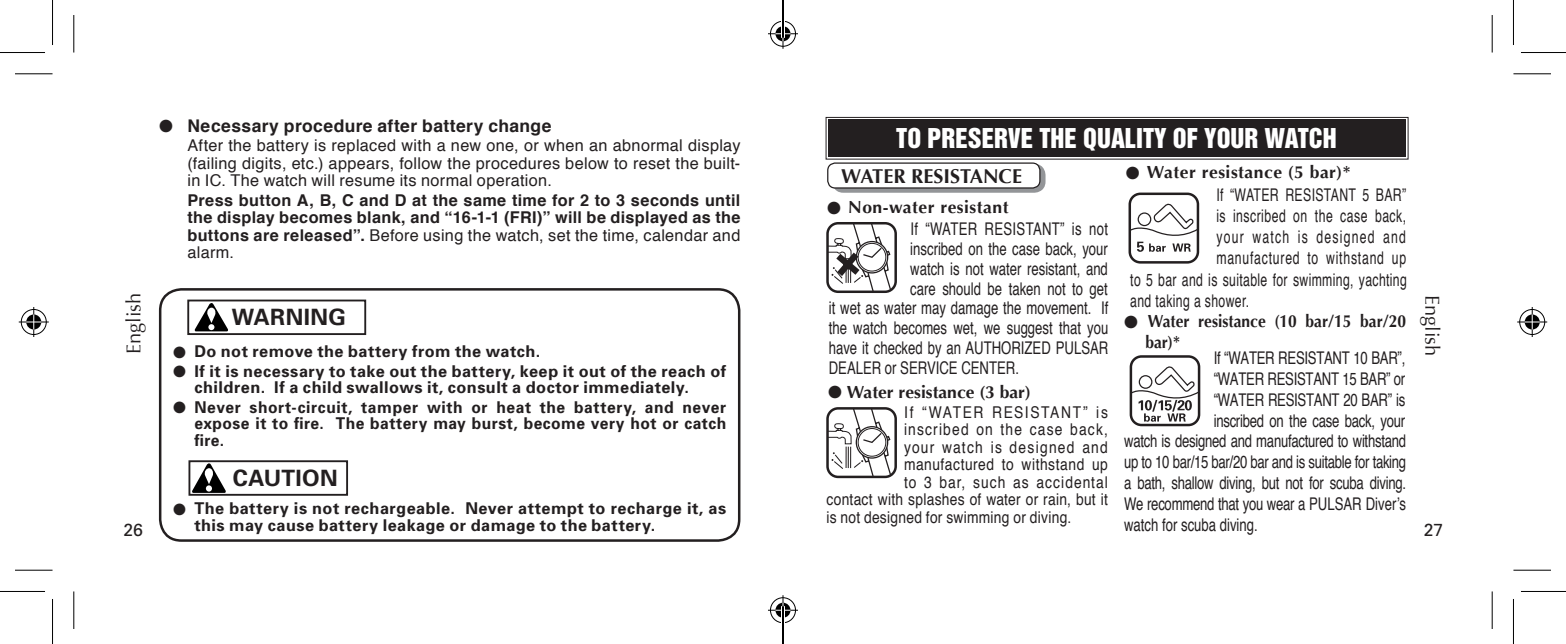
<style>
.page{position:relative;width:1566px;height:644px;background:#fff}
.page>*{position:absolute;margin:0;border:0;box-sizing:border-box;transform-origin:0 0}
.t1{font:25px "Helvetica Inserat";color:#fff}
.t2{font:700 22.5px "Univers";letter-spacing:.015em;color:#231f20}
.t3{font:700 20px "Optima";color:#231f20}
.t4{font:20px "Optima";color:#231f20}
.t5{font:17.5px/21px "Helvetica";color:#231f20;text-align:justify;scale:.75 1}
.t6{font:17.5px "Helvetica";letter-spacing:.03em;color:#231f20;scale:.7 1}
.t7{font:700 17.5px "Optima";letter-spacing:.03em;color:#231f20}
.t8{font:700 17.5px "Helvetica";letter-spacing:.025em;color:#231f20}
.t9{font:700 17.5px/21px "Optima";color:#231f20;scale:.89 1}
.t10{font:17.5px "Helvetica";letter-spacing:.035em;color:#231f20;scale:.7 1}
.t11{font:17.5px "Helvetica";letter-spacing:.065em;color:#231f20;scale:.7 1}
.t12{font:17.5px "Helvetica";letter-spacing:.1em;color:#231f20;scale:.7 1}
.t13{font:700 17.5px "Optima";color:#231f20}
.t14{font:17.5px "Univers";color:#231f20}
.t15{font:700 16.25px/16.2px "Univers";letter-spacing:.03em;color:#231f20}
.t16{font:700 16.25px/17.5px "Helvetica";letter-spacing:.02em;color:#231f20;text-align:justify}
.t17{font:16.25px/17.5px "Helvetica";letter-spacing:.025em;color:#231f20;text-align:justify}
.t18{font:700 16.25px/16.2px "Univers";letter-spacing:.03em;color:#231f20;text-align:justify;scale:.96 1}
.t19{font:16.25px "Helvetica";letter-spacing:.025em;color:#231f20;scale:.85 1}
.t20{font:16.25px "Helvetica";letter-spacing:.085em;color:#231f20;scale:.85 1}
.t21{font:16.25px "Helvetica";letter-spacing:.075em;color:#231f20;scale:.85 1}
.t22{font:16.25px "Helvetica";letter-spacing:.09em;color:#231f20;scale:.85 1}
.t23{font:16.25px "Helvetica";letter-spacing:.11em;color:#231f20;scale:.85 1}
.s1{font-weight:400}
</style>
<div class="page">
<svg style="left:825px;top:117px;width:583px;height:43px;background:#353132"></svg>
<div style="left:829px;top:121px;width:574px;height:34px;border:1px solid #231f20"></div>
<div style="left:833px;top:165px;width:211px;height:26px;background:#939598;border-radius:10px"></div>
<div style="left:832px;top:164px;width:213px;height:29px;border:2px solid #939598;border-radius:10px"></div>
<div style="left:827px;top:163px;width:212px;height:25px;background:#fff;border-radius:8px"></div>
<div style="left:827px;top:162px;width:213px;height:27px;border:1px solid #231f20;border-radius:8px"></div>
<div style="left:826px;top:222px;width:70px;height:71px;border:2px solid #231f20;border-radius:11px"></div>
<svg style="left:826px;top:222px;width:66px;height:71px"></svg>
<svg style="left:1131px;top:203px;width:64px;height:49px"></svg>
<div style="left:1128px;top:192px;width:70px;height:71px;border:2px solid #231f20;border-radius:11px"></div>
<svg style="left:1132px;top:365px;width:68px;height:56px"></svg>
<div style="left:1129px;top:355px;width:71px;height:71px;border:2px solid #231f20;border-radius:11px"></div>
<div style="left:826px;top:407px;width:70px;height:71px;border:2px solid #231f20;border-radius:11px"></div>
<svg style="left:826px;top:407px;width:66px;height:71px"></svg>
<div style="left:159px;top:288px;width:581px;height:254px;border:2px solid #231f20;border-radius:21px"></div>
<div style="left:187px;top:299px;width:179px;height:36px;border:2px solid #231f20"></div>
<svg style="left:195px;top:303px;width:33px;height:28px"></svg>
<svg style="left:192px;top:463px;width:34px;height:29px"></svg>
<div style="left:188px;top:460px;width:160px;height:35px;border:2px solid #231f20"></div>
<hr style="left:15px;top:73px;width:37px;height:1px;background:#000">
<hr style="left:1513px;top:73px;width:37px;height:1px;background:#000">
<hr style="left:15px;top:569px;width:37px;height:1px;background:#000">
<hr style="left:1513px;top:569px;width:37px;height:1px;background:#000">
<hr style="left:73px;top:15px;width:1px;height:38px;background:#000">
<hr style="left:73px;top:591px;width:1px;height:38px;background:#000">
<hr style="left:1491px;top:15px;width:1px;height:38px;background:#000">
<hr style="left:1491px;top:591px;width:1px;height:38px;background:#000">
<hr style="left:0;top:52px;width:45px;height:1px;background:#000">
<hr style="left:1520px;top:52px;width:45px;height:1px;background:#000">
<hr style="left:0;top:591px;width:45px;height:1px;background:#000">
<hr style="left:1520px;top:591px;width:45px;height:1px;background:#000">
<hr style="left:52px;top:0;width:1px;height:45px;background:#000">
<hr style="left:52px;top:599px;width:1px;height:45px;background:#000">
<hr style="left:1512px;top:0;width:1px;height:45px;background:#000">
<hr style="left:1512px;top:599px;width:1px;height:45px;background:#000">
<div style="left:768px;top:20px;width:29px;height:28px;border:3px solid #fff;border-radius:50%"></div>
<hr style="left:768px;top:32px;width:30px;height:3px;background:#fff">
<hr style="left:781px;top:19px;width:3px;height:30px;background:#fff">
<div style="left:773px;top:25px;width:19px;height:18px;border:3px solid #fff;border-radius:50%"></div>
<div style="left:770px;top:21px;width:25px;height:26px;border:1px solid #000;border-radius:50%"></div>
<hr style="left:768px;top:33px;width:30px;height:1px;background:#000">
<hr style="left:782px;top:19px;width:1px;height:30px;background:#000">
<div style="left:768px;top:596px;width:29px;height:28px;border:3px solid #fff;border-radius:50%"></div>
<hr style="left:768px;top:608px;width:30px;height:3px;background:#fff">
<hr style="left:781px;top:595px;width:3px;height:30px;background:#fff">
<div style="left:773px;top:601px;width:19px;height:18px;border:3px solid #fff;border-radius:50%"></div>
<div style="left:770px;top:597px;width:25px;height:26px;border:1px solid #000;border-radius:50%"></div>
<hr style="left:768px;top:609px;width:30px;height:1px;background:#000">
<hr style="left:782px;top:595px;width:1px;height:30px;background:#000">
<div style="left:20px;top:308px;width:28px;height:28px;border:3px solid #fff;border-radius:50%"></div>
<hr style="left:19px;top:320px;width:30px;height:3px;background:#fff">
<hr style="left:32px;top:307px;width:3px;height:30px;background:#fff">
<div style="left:25px;top:313px;width:18px;height:18px;border:3px solid #fff;border-radius:50%"></div>
<div style="left:21px;top:309px;width:26px;height:26px;border:1px solid #000;border-radius:50%"></div>
<hr style="left:19px;top:321px;width:30px;height:1px;background:#000">
<hr style="left:33px;top:307px;width:1px;height:30px;background:#000">
<svg style="left:26px;top:314px;width:15px;height:15px"></svg>
<div style="left:1517px;top:308px;width:28px;height:28px;border:3px solid #fff;border-radius:50%"></div>
<hr style="left:1516px;top:320px;width:30px;height:3px;background:#fff">
<hr style="left:1530px;top:307px;width:3px;height:30px;background:#fff">
<div style="left:1522px;top:313px;width:18px;height:18px;border:3px solid #fff;border-radius:50%"></div>
<div style="left:1518px;top:309px;width:26px;height:26px;border:1px solid #000;border-radius:50%"></div>
<hr style="left:1516px;top:321px;width:30px;height:1px;background:#000">
<hr style="left:1531px;top:307px;width:1px;height:30px;background:#000">
<svg style="left:1524px;top:314px;width:15px;height:15px"></svg>
<hr style="left:782px;top:0;width:1px;height:38px;background:#000">
<hr style="left:782px;top:606px;width:1px;height:38px;background:#000">
<svg style="left:775px;top:9px;width:15px;height:32px"></svg>
<svg style="left:775px;top:602px;width:15px;height:32px"></svg>
<p class="t8" style="left:159px;top:111px;width:394px">● Necessary procedure after battery change</p>
<p class="t17" style="left:187px;top:137px;width:554px">After the battery is replaced with a new one, or when an abnormal display (failing digits, etc.) appears, follow the procedures below to reset the built&shy;in IC. The watch will resume its normal operation.</p>
<p class="t16" style="left:187px;top:192px;width:554px">Press button A, B, C and D at the same time for 2 to 3 seconds until the display becomes blank, and “16-1-1 (FRI)” will be displayed as the buttons are released”. <span class="s1">Before using the watch, set the time, calendar and alarm.</span></p>
<h1 class="t1" style="left:896px;top:123px;width:442px">TO PRESERVE THE QUALITY OF YOUR WATCH</h1>
<p class="t3" style="left:841px;top:165px;width:182px">WATER RESISTANCE</p>
<p class="t7" style="left:827px;top:197px;width:183px">● Non-water resistant</p>
<p class="t7" style="left:1125px;top:162px;width:226px">● Water resistance (5 bar)*</p>
<p class="t6" style="left:1216px;top:181px;width:273px">If “WATER RESISTANT 5 BAR”</p>
<p class="t10" style="left:1216px;top:202px;width:273px">is inscribed on the case back,</p>
<p class="t12" style="left:1216px;top:223px;width:272px">your watch is designed and</p>
<p class="t11" style="left:1216px;top:244px;width:273px">manufactured to withstand up</p>
<p class="t6" style="left:1130px;top:266px;width:397px">to 5 bar and is suitable for swimming, yachting</p>
<p class="t6" style="left:1130px;top:287px;width:171px">and taking a shower.</p>
<p class="t5" style="left:910px;top:219px;width:265px;line-height:20px">If “WATER RESISTANT” is not inscribed on the case back, your watch is not water resistant, and care should be taken not to get</p>
<p class="t4" style="left:122px;top:354px;width:63px;rotate:-90deg">English</p>
<p class="t4" style="left:1443px;top:295px;width:63px;rotate:90deg">English</p>
<p class="t5" style="left:828px;top:298px;width:374px;line-height:20px">it wet as water may damage the movement. If the watch becomes wet, we suggest that you have it checked by an AUTHORIZED PULSAR DEALER or SERVICE CENTER.</p>
<p class="t2" style="left:232px;top:304px;width:116px">WARNING</p>
<p class="t15" style="left:173px;top:343px;width:369px">● Do not remove the battery from the watch.</p>
<p class="t15" style="left:194px;top:363px;width:533px;text-indent:-21px">● If it is necessary to take out the battery, keep it out of the reach of children. If a child swallows it, consult a doctor immediately.</p>
<p class="t18" style="left:194px;top:399px;width:555px;text-indent:-21px">● Never short-circuit, tamper with or heat the battery, and never expose it to fire. The battery may burst, become very hot or catch fire.</p>
<p class="t9" style="left:1145px;top:311px;width:294px;text-indent:-21px">● Water resistance (10 bar/15 bar/20 bar)*</p>
<p class="t5" style="left:1213px;top:348px;width:257px">If “WATER RESISTANT 10 BAR”, “WATER RESISTANT 15 BAR” or “WATER RESISTANT 20 BAR” is inscribed on the case back, your</p>
<p class="t13" style="left:828px;top:381px;width:204px">● Water resistance (3 bar)</p>
<p class="t23" style="left:904px;top:399px;width:241px">If “WATER RESISTANT” is</p>
<p class="t20" style="left:903px;top:417px;width:241px">inscribed on the case back,</p>
<p class="t22" style="left:903px;top:434px;width:241px">your watch is designed and</p>
<p class="t19" style="left:903px;top:452px;width:241px">manufactured to withstand up</p>
<p class="t21" style="left:903px;top:469px;width:241px">to 3 bar, such as accidental</p>
<p class="t19" style="left:826px;top:487px;width:333px">contact with splashes of water or rain, but it</p>
<p class="t19" style="left:826px;top:504px;width:289px">is not designed for swimming or diving.</p>
<p class="t5" style="left:1123px;top:431px;width:377px">watch is designed and manufactured to withstand up to 10 bar/15 bar/20 bar and is suitable for taking a bath, shallow diving, but not for scuba diving.<br>We recommend that you wear a PULSAR Diver’s watch for scuba diving.</p>
<p class="t2" style="left:233px;top:464px;width:106px">CAUTION</p>
<p class="t15" style="left:194px;top:500px;width:533px;text-indent:-21px">● The battery is not rechargeable. Never attempt to recharge it, as this may cause battery leakage or damage to the battery.</p>
<p class="t14" style="left:124px;top:519px;width:21px">26</p>
<p class="t14" style="left:1423px;top:519px;width:21px">27</p>
</div>
